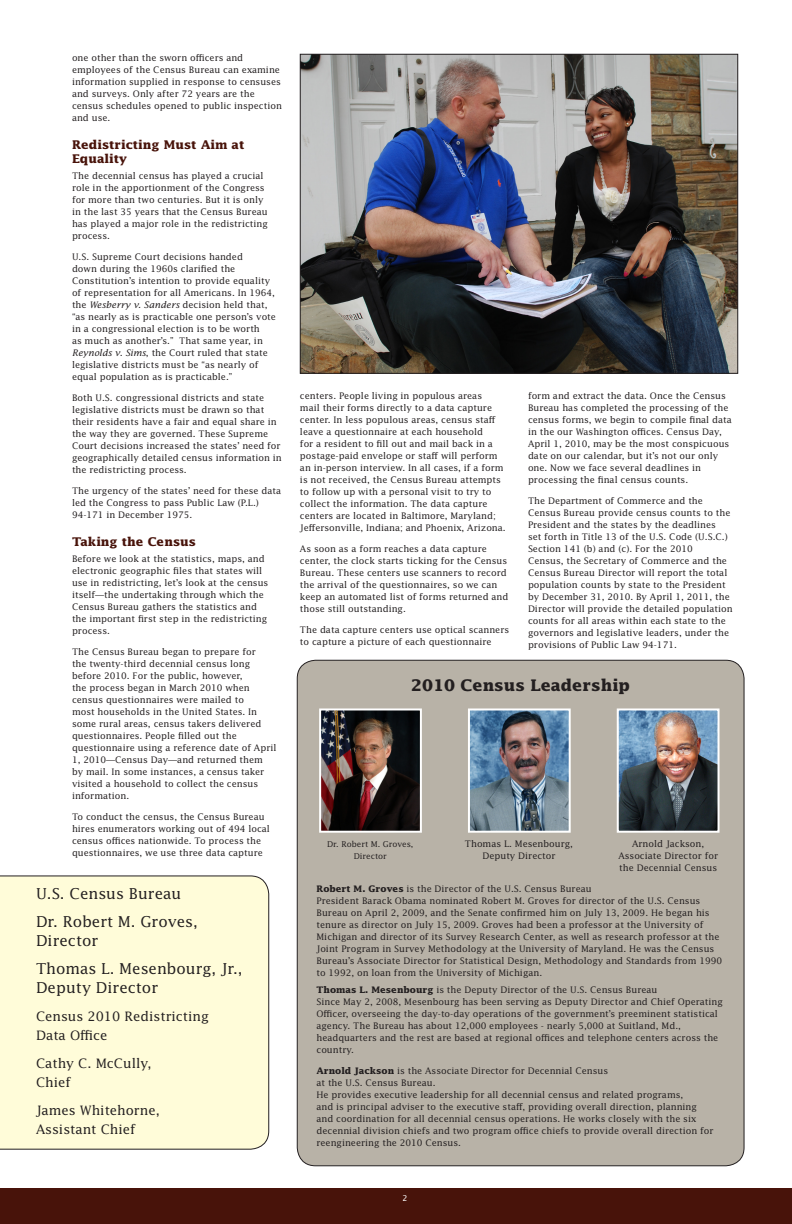
<style>
.page{position:relative;width:792px;height:1224px;background:#fff}
.page>*{position:absolute;margin:0;border:0;box-sizing:border-box;transform-origin:0 0}
.head{font:700 16px "Lucida";color:#231f20}
.head-2{font:15px/19px "Lucida";color:#231f20}
.head-3{font:13px/19px "Lucida";color:#231f20}
.head-4{font:700 12px/14px "Lucida";color:#48130a}
.Paragraph_Style_1{font:9px/12px "Lucida";color:#231f20}
.head-5{font:9px/12px "Lucida";color:#231f20}
.Paragraph_Style_1-2{font:8px/12px "Lucida";color:#231f20;text-align:center}
.head-6{font:8px "Lucida Sans";color:#fff}
.s1{font-style:italic}
.s2{font-weight:700}
</style>
<div class="page">
<div style="left:0;top:1188px;width:792px;height:36px;background:#48130a"></div>
<div style="left:0;top:876px;width:269px;height:273px;background:#fffcd9"></div>
<div style="left:297px;top:660px;width:447px;height:506px;background:#b8b2a7;border-radius:18px"></div>
<img style="left:302px;top:56px;width:434px;height:316px">
<div style="left:300px;top:54px;width:438px;height:320px;border:1px solid #231f20"></div>
<img style="left:322px;top:711px;width:97px;height:119px">
<div style="left:319px;top:708px;width:103px;height:125px;border:2px solid #fff"></div>
<img style="left:471px;top:711px;width:97px;height:119px">
<div style="left:468px;top:708px;width:103px;height:125px;border:2px solid #fff"></div>
<img style="left:620px;top:711px;width:97px;height:119px">
<div style="left:617px;top:708px;width:103px;height:125px;border:2px solid #fff"></div>
<p class="Paragraph_Style_1" style="left:72px;top:52px;width:211px">one other than the sworn officers and employees of the Census Bureau can examine information supplied in response to censuses and surveys. Only after 72 years are the census schedules opened to public inspection and use.</p>
<p class="head-4" style="left:72px;top:137px;width:174px">Redistricting Must Aim at<br>Equality</p>
<p class="Paragraph_Style_1" style="left:72px;top:170px;width:197px">The decennial census has played a crucial role in the apportionment of the Congress for more than two centuries. But it is only in the last 35 years that the Census Bureau has played a major role in the redistricting process.</p>
<p class="Paragraph_Style_1" style="left:72px;top:251px;width:206px">U.S. Supreme Court decisions handed<br>down during the 1960s clarified the Constitution’s intention to provide equality of representation for all Americans. In 1964, the <span class="s1">Wesberry v. Sanders</span> decision held that, “as nearly as is practicable one person’s vote in a congressional election is to be worth<br>as much as another’s.” That same year, in <span class="s1">Reynolds v. Sims</span>, the Court ruled that state legislative districts must be “as nearly of equal population as is practicable.”</p>
<p class="Paragraph_Style_1" style="left:72px;top:392px;width:211px">Both U.S. congressional districts and state legislative districts must be drawn so that their residents have a fair and equal share in the way they are governed. These Supreme Court decisions increased the states’ need for geographically detailed census information in the redistricting process.</p>
<p class="Paragraph_Style_1" style="left:72px;top:485px;width:211px">The urgency of the states’ need for these data led the Congress to pass Public Law (P.L.)<br>94-171 in December 1975.</p>
<p class="head-4" style="left:72px;top:534px;width:125px">Taking the Census</p>
<p class="Paragraph_Style_1" style="left:72px;top:553px;width:198px">Before we look at the statistics, maps, and electronic geographic files that states will use in redistricting, let’s look at the census itself—the undertaking through which the Census Bureau gathers the statistics and the important first step in the redistricting process.</p>
<p class="Paragraph_Style_1" style="left:72px;top:646px;width:206px">The Census Bureau began to prepare for<br>the twenty-third decennial census long before 2010. For the public, however,<br>the process began in March 2010 when census questionnaires were mailed to<br>most households in the United States. In some rural areas, census takers delivered questionnaires. People filled out the questionnaire using a reference date of April 1, 2010—Census Day—and returned them by mail. In some instances, a census taker visited a household to collect the census information.</p>
<p class="Paragraph_Style_1" style="left:72px;top:811px;width:199px">To conduct the census, the Census Bureau hires enumerators working out of 494 local census offices nationwide. To process the questionnaires, we use three data capture</p>
<p class="head-2" style="left:36px;top:884px;width:147px">U.S. Census Bureau</p>
<p class="head-2" style="left:36px;top:912px;width:163px">Dr. Robert M. Groves,<br>Director</p>
<p class="head-2" style="left:36px;top:959px;width:208px">Thomas L. Mesenbourg, Jr.,<br>Deputy Director</p>
<p class="head-3" style="left:36px;top:1006px;width:174px">Census 2010 Redistricting<br>Data Office</p>
<p class="head-3" style="left:36px;top:1053px;width:117px">Cathy C. McCully,<br>Chief</p>
<p class="head-3" style="left:36px;top:1100px;width:125px">James Whitehorne,<br>Assistant Chief</p>
<p class="Paragraph_Style_1" style="left:300px;top:389px;width:207px">centers. People living in populous areas<br>mail their forms directly to a data capture center. In less populous areas, census staff leave a questionnaire at each household<br>for a resident to fill out and mail back in a postage-paid envelope or staff will perform an in-person interview. In all cases, if a form is not received, the Census Bureau attempts to follow up with a personal visit to try to collect the information. The data capture centers are located in Baltimore, Maryland; Jeffersonville, Indiana; and Phoenix, Arizona.</p>
<p class="Paragraph_Style_1" style="left:300px;top:542px;width:210px">As soon as a form reaches a data capture center, the clock starts ticking for the Census Bureau. These centers use scanners to record the arrival of the questionnaires, so we can keep an automated list of forms returned and those still outstanding.</p>
<p class="Paragraph_Style_1" style="left:300px;top:623px;width:211px">The data capture centers use optical scanners to capture a picture of each questionnaire</p>
<p class="Paragraph_Style_1" style="left:528px;top:389px;width:205px">form and extract the data. Once the Census Bureau has completed the processing of the census forms, we begin to compile final data in the our Washington offices. Census Day, April 1, 2010, may be the most conspicuous date on our calendar, but it’s not our only one. Now we face several deadlines in processing the final census counts.</p>
<p class="Paragraph_Style_1" style="left:528px;top:494px;width:206px">The Department of Commerce and the Census Bureau provide census counts to the President and the states by the deadlines<br>set forth in Title 13 of the U.S. Code (U.S.C.)<br>Section 141 (b) and (c). For the 2010<br>Census, the Secretary of Commerce and the Census Bureau Director will report the total population counts by state to the President by December 31, 2010. By April 1, 2011, the Director will provide the detailed population counts for all areas within each state to the governors and legislative leaders, under the provisions of Public Law 94-171.</p>
<p class="head" style="left:411px;top:676px;width:220px">2010 Census Leadership</p>
<p class="Paragraph_Style_1-2" style="left:327px;top:837px;width:88px">Dr. Robert M. Groves,<br>Director</p>
<p class="Paragraph_Style_1" style="left:465px;top:838px;width:110px;text-align:center">Thomas L. Mesenbourg,<br>Deputy Director</p>
<p class="Paragraph_Style_1" style="left:618px;top:838px;width:101px;text-align:center">Arnold Jackson,<br>Associate Director for the Decennial Census</p>
<p class="head-5" style="left:316px;top:883px;width:407px"><span class="s2">Robert M. Groves</span> is the Director of the U.S. Census Bureau<br>President Barack Obama nominated Robert M. Groves for director of the U.S. Census Bureau on April 2, 2009, and the Senate confirmed him on July 13, 2009. He began his tenure as director on July 15, 2009. Groves had been a professor at the University of Michigan and director of its Survey Research Center, as well as research professor at the Joint Program in Survey Methodology at the University of Maryland. He was the Census Bureau’s Associate Director for Statistical Design, Methodology and Standards from 1990 to 1992, on loan from the University of Michigan.</p>
<p class="Paragraph_Style_1" style="left:316px;top:983px;width:408px"><span class="s2">Thomas L. Mesenbourg</span> is the Deputy Director of the U.S. Census Bureau<br>Since May 2, 2008, Mesenbourg has been serving as Deputy Director and Chief Operating Officer, overseeing the day-to-day operations of the government’s preeminent statistical agency. The Bureau has about 12,000 employees - nearly 5,000 at Suitland, Md., headquarters and the rest are based at regional offices and telephone centers across the country.</p>
<p class="Paragraph_Style_1" style="left:316px;top:1064px;width:399px"><span class="s2">Arnold Jackson</span> is the Associate Director for Decennial Census<br>at the U.S. Census Bureau.<br>He provides executive leadership for all decennial census and related programs,<br>and is principal adviser to the executive staff, providing overall direction, planning and coordination for all decennial census operations. He works closely with the six decennial division chiefs and two program office chiefs to provide overall direction for reengineering the 2010 Census.</p>
<p class="head-6" style="left:402px;top:1194px;width:7px">2</p>
</div>
